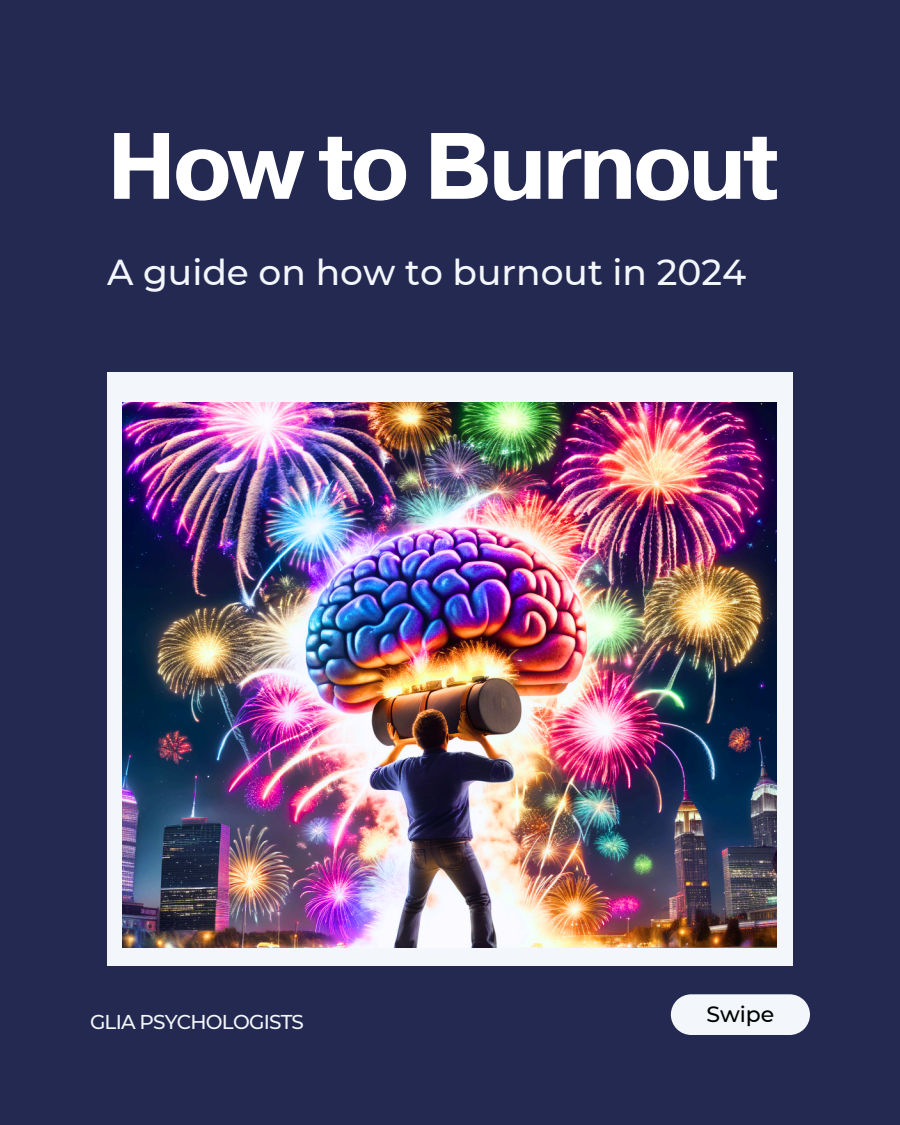
<style>
.page{position:relative;width:900px;height:1125px;background:#232951}
.page>*{position:absolute;margin:0;border:0;box-sizing:border-box;transform-origin:0 0}
.t1{font:700 94px "Pragmatica";letter-spacing:-.04em;color:#fff}
.t2{font:500 36px "Montserrat";color:#f3f6fa}
.t3{font:500 22px "Montserrat";color:#000}
.t4{font:500 20px "Montserrat";letter-spacing:-.04em;color:#f3f6fa}
</style>
<div class="page">
<div style="left:107px;top:372px;width:686px;height:594px;background:#f3f6fa"></div>
<img style="left:123px;top:402px;width:653px;height:546px">
<svg style="left:671px;top:994px;width:139px;height:41px;background:#e4e7ee"></svg>
<h3 class="t1" style="left:107px;top:104px;width:673px">How to Burnout</h3>
<p class="t2" style="left:107px;top:250px;width:641px">A guide on how to burnout in 2024</p>
<h2 class="t4" style="left:90px;top:1010px;width:216px">GLIA PSYCHOLOGISTS</h2>
<h1 class="t3" style="left:706px;top:1001px;width:70px">Swipe</h1>
</div>
